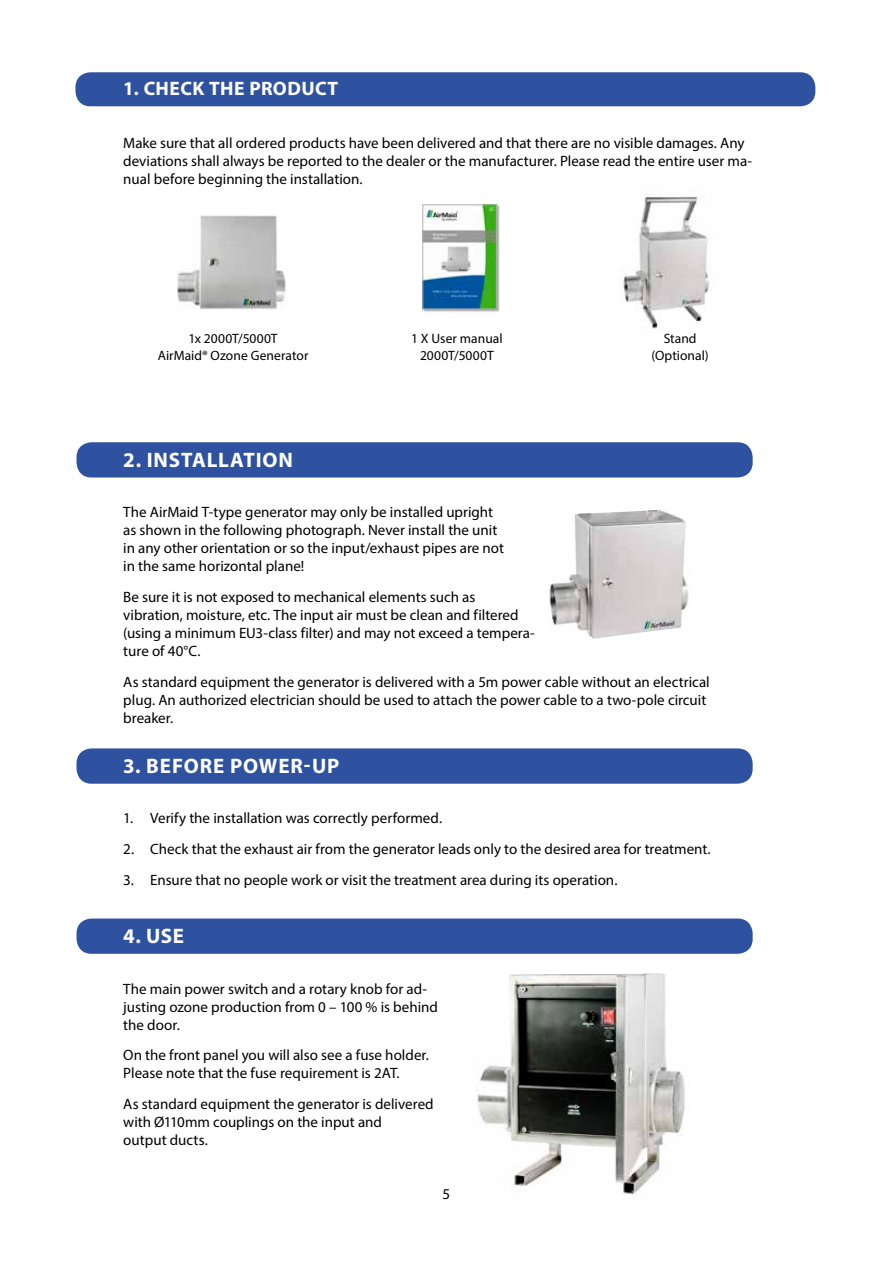
<style>
.page{position:relative;width:893px;height:1263px;background:#fff}
.page>*{position:absolute;margin:0;border:0;box-sizing:border-box;transform-origin:0 0}
.t1{font:700 21px "Myriad Pro";letter-spacing:.04em;color:#fff}
.t2{font:700 19.5px "Myriad Pro";letter-spacing:.02em;color:#fff}
.t3{font:15px/18px "Myriad Pro";color:#000}
.t4{font:13.5px/16.2px "Myriad Pro";letter-spacing:.005em;color:#000;text-align:center}
</style>
<div class="page">
<div style="left:77px;top:442px;width:676px;height:35px;background:#2f52a0;border-radius:15px"></div>
<div style="left:77px;top:748px;width:676px;height:36px;background:#2f52a0;border-radius:15px"></div>
<div style="left:77px;top:918px;width:676px;height:36px;background:#2f52a0;border-radius:15px"></div>
<img style="left:477px;top:973px;width:208px;height:222px">
<img style="left:623px;top:194px;width:87px;height:135px">
<div style="left:75px;top:72px;width:740px;height:34px;background:#2f52a0;border-radius:15px"></div>
<img style="left:177px;top:215px;width:109px;height:95px">
<img style="left:549px;top:510px;width:140px;height:129px">
<div style="left:422px;top:204px;width:78px;height:108px;background:#000;opacity:.4"></div>
<img style="left:425px;top:207px;width:70px;height:100px">
<div style="left:423px;top:205px;width:74px;height:104px;border:1px solid #b3b2b2"></div>
<svg style="left:475px;top:207px;width:6px;height:5px"></svg>
<h2 class="t2" style="left:123px;top:76px;width:216px">1. CHECK THE PRODUCT</h2>
<p class="t3" style="left:123px;top:134px;width:630px">Make sure that all ordered products have been delivered and that there are no visible damages. Any deviations shall always be reported to the dealer or the manufacturer. Please read the entire user ma&shy;nual before beginning the installation.</p>
<p class="t4" style="left:158px;top:330px;width:152px">1x 2000T/5000T<br>AirMaid® Ozone Generator</p>
<p class="t4" style="left:411px;top:330px;width:93px">1 X User manual<br>2000T/5000T</p>
<p class="t4" style="left:651px;top:330px;width:59px">Stand (Optional)</p>
<h1 class="t1" style="left:123px;top:446px;width:171px">2. INSTALLATION</h1>
<p class="t3" style="left:123px;top:503px;width:382px">The AirMaid T-type generator may only be installed upright as shown in the following photograph. Never install the unit in any other orientation or so the input/exhaust pipes are not in the same horizontal plane!</p>
<p class="t3" style="left:123px;top:588px;width:413px">Be sure it is not exposed to mechanical elements such as vibration, moisture, etc. The input air must be clean and filtered (using a minimum EU3-class filter) and may not exceed a tempera&shy;ture of 40°C.</p>
<p class="t3" style="left:123px;top:672px;width:588px">As standard equipment the generator is delivered with a 5m power cable without an electrical plug. An authorized electrician should be used to attach the power cable to a two-pole circuit breaker.</p>
<h1 class="t1" style="left:123px;top:752px;width:218px">3. BEFORE POWER-UP</h1>
<p class="t3" style="left:123px;top:809px;width:320px">1. Verify the installation was correctly performed.</p>
<p class="t3" style="left:123px;top:840px;width:589px">2. Check that the exhaust air from the generator leads only to the desired area for treatment.</p>
<p class="t3" style="left:123px;top:871px;width:496px">3. Ensure that no people work or visit the treatment area during its operation.</p>
<h1 class="t1" style="left:123px;top:922px;width:62px">4. USE</h1>
<p class="t3" style="left:123px;top:979px;width:316px">The main power switch and a rotary knob for ad&shy;justing ozone production from 0 – 100 % is behind the door.</p>
<p class="t3" style="left:123px;top:1046px;width:307px">On the front panel you will also see a fuse holder.<br>Please note that the fuse requirement is 2AT.</p>
<p class="t3" style="left:123px;top:1095px;width:312px">As standard equipment the generator is delivered with Ø110mm couplings on the input and<br>output ducts.</p>
<p class="t3" style="left:443px;top:1185px;width:9px">5</p>
</div>
